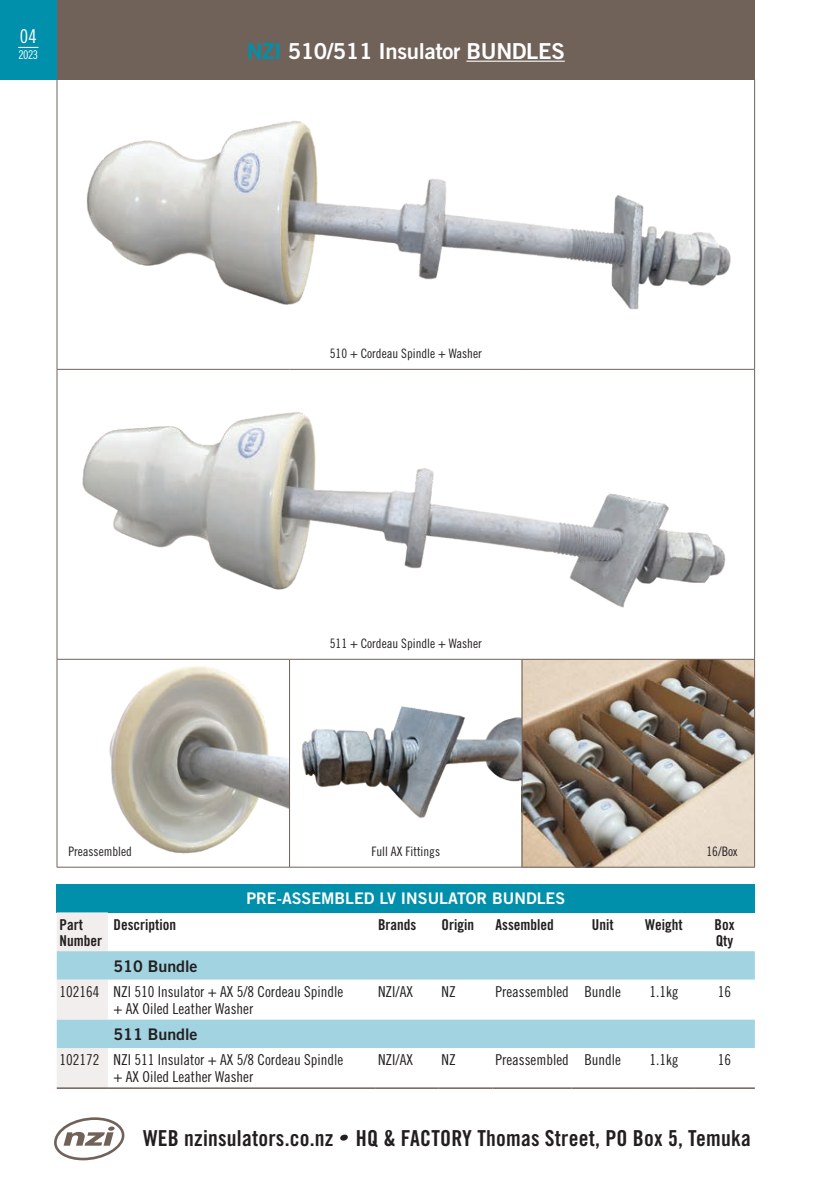
<style>
.page{position:relative;width:840px;height:1191px;background:#fff}
.page>*{position:absolute;margin:0;border:0;box-sizing:border-box;transform-origin:0 0}
.t1{font:22px "Trade Gothic Bold Cond Twenty";letter-spacing:.01em;color:#231f20}
.t2{font:22px "Trade Gothic Bold Two";letter-spacing:-.015em;color:#fff}
.t3{font:19px "Trade Gothic Cond Eighteen";color:#fff}
.t4{font:16px "Trade Gothic Bold Two";color:#fff}
.t5{font:16px "Trade Gothic Bold Two";color:#231f20}
.t6{font:15px/17px "Trade Gothic Cond Eighteen";color:#231f20}
.t7{font:15px/16px "Trade Gothic Bold Cond Twenty";color:#231f20}
.t8{font:13px "Trade Gothic Cond Eighteen";color:#231f20}
.t9{font:12px "Trade Gothic Cond Eighteen";color:#fff}
.s1{color:#0090ab}
</style>
<div class="page">
<img style="left:522px;top:660px;width:231px;height:207px">
<img style="left:302px;top:706px;width:219px;height:112px">
<img style="left:109px;top:666px;width:180px;height:188px">
<hr style="left:289px;top:659px;width:1px;height:208px;background:#716259">
<hr style="left:521px;top:659px;width:1px;height:208px;background:#716259">
<hr style="left:57px;top:369px;width:1px;height:290px;background:#716259">
<hr style="left:753px;top:369px;width:1px;height:290px;background:#716259">
<hr style="left:57px;top:659px;width:232px;height:1px;background:#716259">
<hr style="left:57px;top:659px;width:1px;height:208px;background:#716259">
<hr style="left:289px;top:659px;width:232px;height:1px;background:#716259">
<hr style="left:521px;top:659px;width:233px;height:1px;background:#716259">
<hr style="left:753px;top:659px;width:1px;height:208px;background:#716259">
<hr style="left:57px;top:867px;width:232px;height:1px;background:#716259">
<hr style="left:289px;top:867px;width:232px;height:1px;background:#716259">
<hr style="left:521px;top:867px;width:233px;height:1px;background:#716259">
<hr style="left:57px;top:79px;width:1px;height:290px;background:#716259">
<hr style="left:753px;top:79px;width:1px;height:290px;background:#716259">
<hr style="left:57px;top:369px;width:232px;height:1px;background:#716259">
<hr style="left:289px;top:369px;width:232px;height:1px;background:#716259">
<hr style="left:521px;top:369px;width:233px;height:1px;background:#716259">
<div style="left:57px;top:884px;width:697px;height:28px;background:#0090ab"></div>
<div style="left:57px;top:912px;width:51px;height:175px;background:#f2eeee"></div>
<svg style="left:57px;top:951px;width:697px;height:97px;fill:#a2d3e0"></svg>
<hr style="left:57px;top:1087px;width:51px;height:2px;background:#716259">
<hr style="left:108px;top:1087px;width:267px;height:2px;background:#716259">
<hr style="left:375px;top:1087px;width:63px;height:2px;background:#716259">
<hr style="left:438px;top:1087px;width:54px;height:2px;background:#716259">
<hr style="left:492px;top:1087px;width:79px;height:2px;background:#716259">
<hr style="left:571px;top:1087px;width:62px;height:2px;background:#716259">
<hr style="left:633px;top:1087px;width:60px;height:2px;background:#716259">
<hr style="left:693px;top:1087px;width:61px;height:2px;background:#716259">
<img style="left:82px;top:412px;width:644px;height:196px">
<img style="left:87px;top:121px;width:644px;height:189px">
<div style="left:57px;top:0;width:697px;height:79px;background:#716259"></div>
<svg style="left:54px;top:1117px;width:70px;height:43px"></svg>
<div style="left:340px;top:1134px;width:8px;height:6px;background:#231f20;border-radius:50%"></div>
<div style="left:0;top:0;width:57px;height:79px;background:#0090ab"></div>
<hr style="left:466px;top:61px;width:98px;height:1px;background:#fff">
<svg style="left:18px;top:47px;width:21px;height:1px"></svg>
<p class="t3" style="left:20px;top:25px;width:18px">04</p>
<p class="t9" style="left:18px;top:48px;width:21px">2023</p>
<h1 class="t2" style="left:247px;top:37px;width:319px"><span class="s1">NZI</span> 510/511 Insulator BUNDLES</h1>
<p class="t8" style="left:329px;top:346px;width:153px">510 + Cordeau Spindle + Washer</p>
<p class="t8" style="left:329px;top:635px;width:153px">511 + Cordeau Spindle + Washer</p>
<p class="t8" style="left:68px;top:843px;width:65px">Preassembled</p>
<p class="t8" style="left:371px;top:843px;width:70px">Full AX Fittings</p>
<p class="t8" style="left:706px;top:843px;width:33px">16/Box</p>
<p class="t4" style="left:246px;top:888px;width:320px">PRE-ASSEMBLED LV INSULATOR BUNDLES</p>
<p class="t7" style="left:60px;top:916px;width:44px">Part<br>Number</p>
<p class="t7" style="left:113px;top:916px;width:64px">Description</p>
<p class="t7" style="left:378px;top:916px;width:40px">Brands</p>
<p class="t7" style="left:441px;top:916px;width:34px">Origin</p>
<p class="t7" style="left:495px;top:916px;width:60px">Assembled</p>
<p class="t7" style="left:591px;top:916px;width:23px">Unit</p>
<p class="t7" style="left:645px;top:916px;width:39px">Weight</p>
<p class="t7" style="left:714px;top:916px;width:21px">Box<br>Qty</p>
<p class="t5" style="left:113px;top:956px;width:86px">510 Bundle</p>
<p class="t6" style="left:113px;top:983px;width:231px;text-indent:-54px">102164 NZI 510 Insulator + AX 5/8 Cordeau Spindle + AX Oiled Leather Washer</p>
<p class="t6" style="left:378px;top:983px;width:36px">NZI/AX</p>
<p class="t6" style="left:441px;top:983px;width:16px">NZ</p>
<p class="t6" style="left:495px;top:983px;width:127px">Preassembled Bundle</p>
<p class="t6" style="left:649px;top:983px;width:31px">1.1kg</p>
<p class="t6" style="left:717px;top:983px;width:15px">16</p>
<p class="t5" style="left:113px;top:1024px;width:86px">511 Bundle</p>
<p class="t6" style="left:113px;top:1051px;width:231px;text-indent:-54px">102172 NZI 511 Insulator + AX 5/8 Cordeau Spindle + AX Oiled Leather Washer</p>
<p class="t6" style="left:378px;top:1051px;width:36px">NZI/AX</p>
<p class="t6" style="left:441px;top:1051px;width:16px">NZ</p>
<p class="t6" style="left:495px;top:1051px;width:127px">Preassembled Bundle</p>
<p class="t6" style="left:649px;top:1051px;width:31px">1.1kg</p>
<p class="t6" style="left:717px;top:1051px;width:15px">16</p>
<h1 class="t1" style="left:143px;top:1124px;width:609px">WEB nzinsulators.co.nz HQ &amp; FACTORY Thomas Street, PO Box 5, Temuka</h1>
</div>
